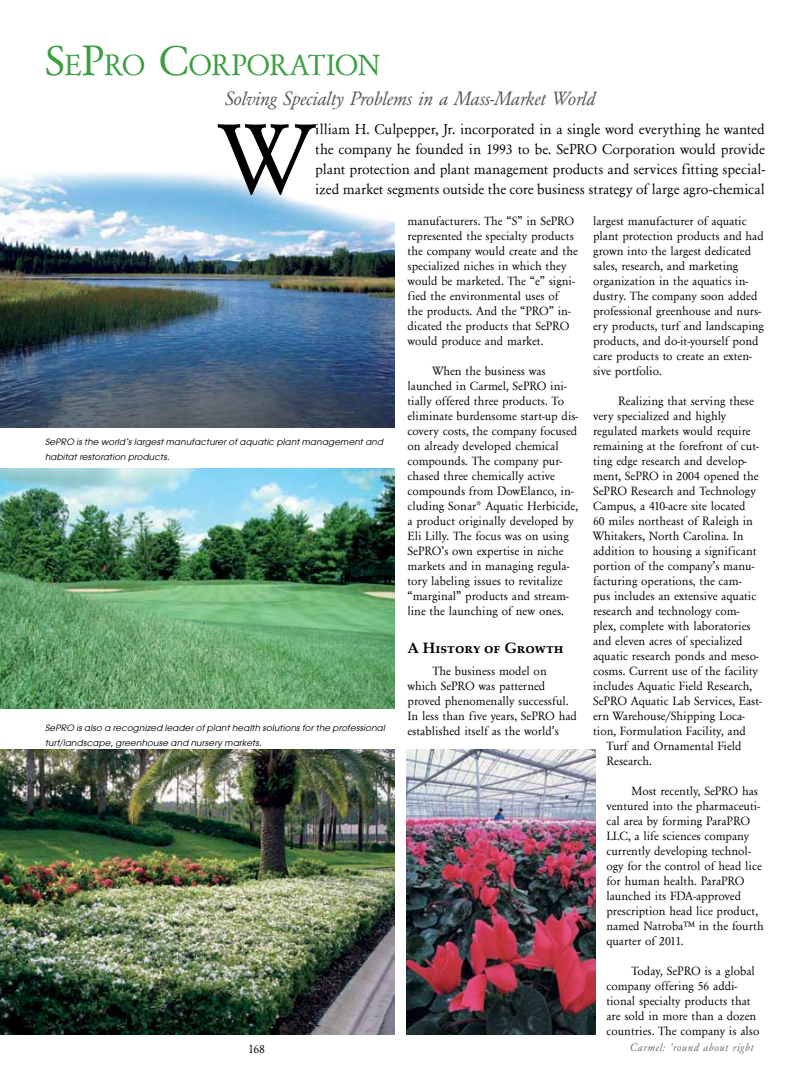
<style>
.page{position:relative;width:810px;height:1080px;background:#fff}
.page>*{position:absolute;margin:0;border:0;box-sizing:border-box;transform-origin:0 0}
.t1{font:105px "Garamond";color:#000}
.t2{font:30.62px "Garamond";letter-spacing:-.035em;color:#3a9e42}
.t3{font:italic 20px "Garamond";letter-spacing:-.005em;color:#58595b}
.t4{font:15px/20px "Garamond";letter-spacing:-.005em;color:#000;text-align:justify}
.t5{font:700 15px "Palatino Linotype";color:#000}
.t6{font:12.5px/15px "Garamond";color:#000}
.t7{font:italic 11.25px "Garamond";letter-spacing:.05em;color:#6d6e71}
.t8{font:italic 8.75px/15px "Atlanta";letter-spacing:.025em;color:#000}
.s1{font-size:43.75px}
</style>
<div class="page">
<img style="left:0;top:172px;width:395px;height:255px">
<img style="left:407px;top:750px;width:188px;height:285px">
<img style="left:0;top:468px;width:395px;height:241px">
<img style="left:0;top:750px;width:395px;height:285px">
<h2 class="t2" style="left:45px;top:48px;width:337px"><span class="s1">S</span>E<span class="s1">P</span>RO <span class="s1">C</span>ORPORATION</h2>
<h3 class="t3" style="left:225px;top:87px;width:372px">Solving Specialty Problems in a Mass-Market World</h3>
<h1 class="t1" style="left:221px;top:102px;width:94px">W</h1>
<p class="t4" style="left:315px;top:120px;width:451px">illiam H. Culpepper, Jr. incorporated in a single word everything he wanted the company he founded in 1993 to be. SePRO Corporation would provide plant protection and plant management products and services fitting special&shy;ized market segments outside the core business strategy of large agro-chemical</p>
<p class="t8" style="left:45px;top:434px;width:340px">SePRO is the world’s largest manufacturer of aquatic plant management and habitat restoration products.</p>
<p class="t8" style="left:45px;top:720px;width:341px">SePRO is also a recognized leader of plant health solutions for the professional turf/landscape, greenhouse and nursery markets.</p>
<p class="t6" style="left:408px;top:214px;width:172px">manufacturers. The “S” in SePRO represented the specialty products the company would create and the specialized niches in which they would be marketed. The “e” signi&shy;fied the environmental uses of<br>the products. And the “PRO” in&shy;dicated the products that SePRO would produce and market.</p>
<p class="t6" style="left:408px;top:364px;width:172px;text-indent:25px">When the business was launched in Carmel, SePRO ini&shy;tially offered three products. To eliminate burdensome start-up dis&shy;covery costs, the company focused on already developed chemical compounds. The company pur&shy;chased three chemically active compounds from DowElanco, in&shy;cluding Sonar* Aquatic Herbicide, a product originally developed by<br>Eli Lilly. The focus was on using<br>SePRO’s own expertise in niche markets and in managing regula&shy;tory labeling issues to revitalize “marginal” products and stream&shy;line the launching of new ones.</p>
<p class="t5" style="left:408px;top:637px;width:158px">A History of Growth</p>
<p class="t6" style="left:408px;top:664px;width:171px;text-indent:25px">The business model on which SePRO was patterned proved phenomenally successful.<br>In less than five years, SePRO had established itself as the world’s</p>
<p class="t6" style="left:593px;top:214px;width:172px">largest manufacturer of aquatic plant protection products and had grown into the largest dedicated sales, research, and marketing organization in the aquatics in&shy;dustry. The company soon added professional greenhouse and nurs&shy;ery products, turf and landscaping products, and do-it-yourself pond care products to create an exten&shy;sive portfolio.</p>
<p class="t6" style="left:618px;top:394px;width:137px">Realizing that serving these</p>
<p class="t6" style="left:593px;top:409px;width:135px">very specialized and highly</p>
<p class="t6" style="left:593px;top:424px;width:159px">regulated markets would require</p>
<p class="t6" style="left:593px;top:439px;width:167px">remaining at the forefront of cut-</p>
<p class="t6" style="left:593px;top:454px;width:155px">ting edge research and develop-</p>
<p class="t6" style="left:593px;top:469px;width:167px">ment, SePRO in 2004 opened the</p>
<p class="t6" style="left:593px;top:484px;width:164px">SePRO Research and Technology</p>
<p class="t6" style="left:593px;top:499px;width:154px">Campus, a 410-acre site located</p>
<p class="t6" style="left:593px;top:514px;width:161px">60 miles northeast of Raleigh in</p>
<p class="t6" style="left:593px;top:529px;width:152px">Whitakers, North Carolina. In</p>
<p class="t6" style="left:593px;top:544px;width:165px">addition to housing a significant</p>
<p class="t6" style="left:593px;top:559px;width:163px">portion of the company’s manu-</p>
<p class="t6" style="left:593px;top:574px;width:150px">facturing operations, the cam-</p>
<p class="t6" style="left:593px;top:589px;width:165px">pus includes an extensive aquatic</p>
<p class="t6" style="left:593px;top:604px;width:148px">research and technology com-</p>
<p class="t6" style="left:593px;top:619px;width:159px">plex, complete with laboratories</p>
<p class="t6" style="left:593px;top:634px;width:151px">and eleven acres of specialized</p>
<p class="t6" style="left:593px;top:649px;width:167px">aquatic research ponds and meso-</p>
<p class="t6" style="left:593px;top:664px;width:166px">cosms. Current use of the facility</p>
<p class="t6" style="left:593px;top:679px;width:161px">includes Aquatic Field Research,</p>
<p class="t6" style="left:593px;top:694px;width:170px">SePRO Aquatic Lab Services, East-</p>
<p class="t6" style="left:593px;top:709px;width:153px">ern Warehouse/Shipping Loca-</p>
<p class="t6" style="left:593px;top:724px;width:154px">tion, Formulation Facility, and</p>
<p class="t6" style="left:606px;top:739px;width:137px">Turf and Ornamental Field</p>
<p class="t6" style="left:606px;top:754px;width:47px">Research.</p>
<p class="t6" style="left:606px;top:784px;width:159px;text-indent:25px">Most recently, SePRO has ventured into the pharmaceuti&shy;cal area by forming ParaPRO<br>LLC, a life sciences company currently developing technol&shy;ogy for the control of head lice for human health. ParaPRO launched its FDA-approved prescription head lice product, named Natroba™ in the fourth quarter of 2011.</p>
<p class="t6" style="left:606px;top:964px;width:154px;text-indent:25px">Today, SePRO is a global company offering 56 addi&shy;tional specialty products that are sold in more than a dozen countries. The company is also</p>
<p class="t6" style="left:248px;top:1042px;width:18px">168</p>
<p class="t7" style="left:630px;top:1041px;width:125px">Carmel: ’round about right</p>
</div>
